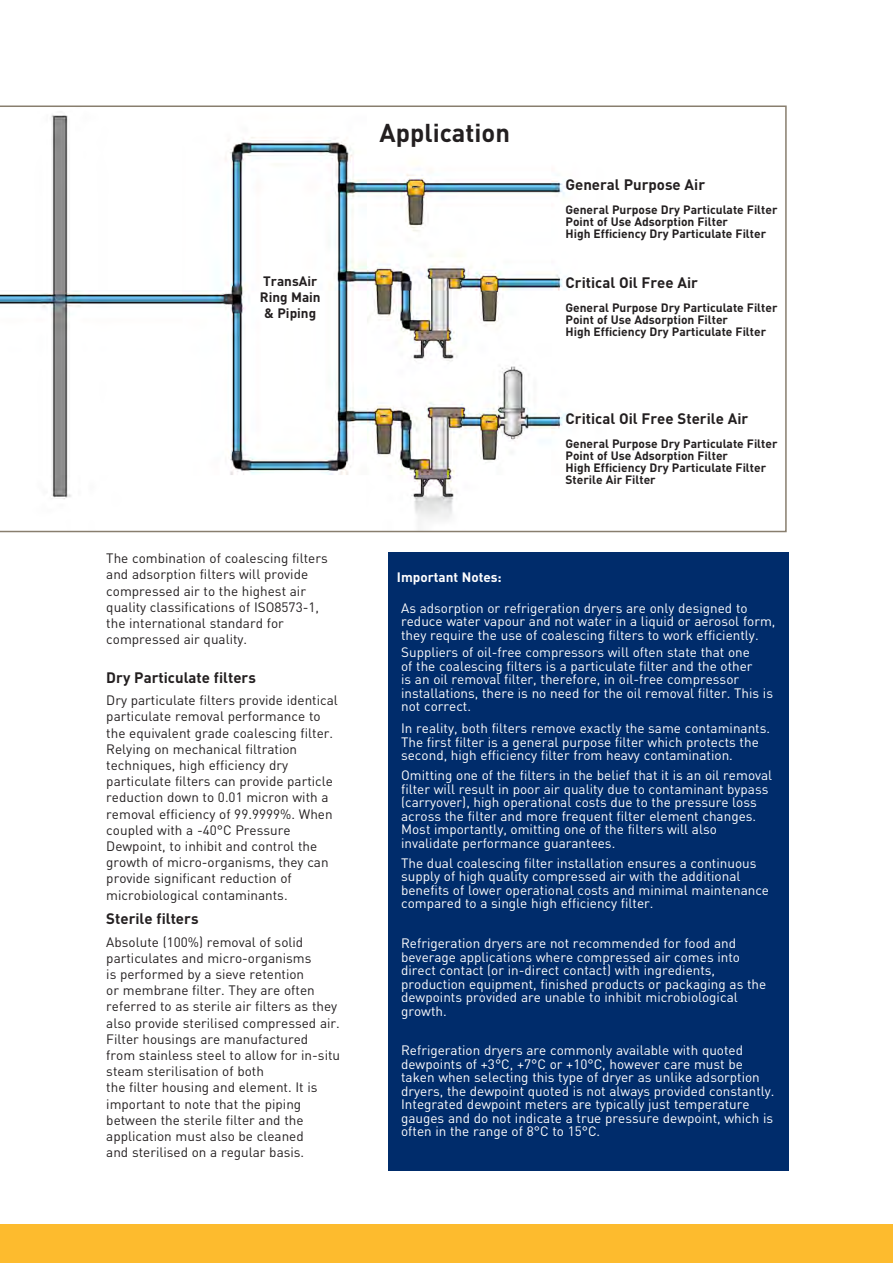
<style>
.page{position:relative;width:893px;height:1263px;background:#fff}
.page>*{position:absolute;margin:0;border:0;box-sizing:border-box;transform-origin:0 0}
.t1{font:700 25.5px "DINOT";color:#231f20}
.BODY_COPY{font:700 15px "DINOT";color:#231f20}
.BODY_COPY-2{font:13.5px/13.5px "DINOT";color:#fff}
.BODY_COPY-3{font:13.5px/16.2px "DINOT";color:#231f20}
.t2{font:700 13.5px/16.2px "DINOT";color:#231f20}
.BODY_COPY-4{font:700 13.5px "DINOT";color:#fff}
.t3{font:700 12px "DINOT";color:#231f20}
</style>
<div class="page">
<svg style="left:0;top:106px;width:787px;height:426px"></svg>
<div style="left:0;top:1225px;width:893px;height:38px;background:#fdbb2e"></div>
<div style="left:388px;top:553px;width:401px;height:618px;background:#002c6b"></div>
<p class="t2" style="left:260px;top:272px;width:62px">TransAir<br>Ring Main</p>
<p class="t2" style="left:264px;top:305px;width:53px">&amp; Piping</p>
<p class="BODY_COPY-3" style="left:106px;top:550px;width:223px">The combination of coalescing filters and adsorption filters will provide compressed air to the highest air quality classifications of ISO8573-1, the international standard for compressed air quality.</p>
<p class="BODY_COPY" style="left:106px;top:667px;width:151px">Dry Particulate filters</p>
<p class="BODY_COPY-3" style="left:106px;top:692px;width:233px">Dry particulate filters provide identical particulate removal performance to the equivalent grade coalescing filter.<br>Relying on mechanical filtration techniques, high efficiency dry particulate filters can provide particle reduction down to 0.01 micron with a removal efficiency of 99.9999%. When coupled with a -40°C Pressure Dewpoint, to inhibit and control the growth of micro-organisms, they can provide significant reduction of microbiological contaminants.</p>
<p class="BODY_COPY" style="left:106px;top:908px;width:94px">Sterile filters</p>
<p class="BODY_COPY-3" style="left:106px;top:933px;width:235px">Absolute (100%) removal of solid particulates and micro-organisms<br>is performed by a sieve retention<br>or membrane filter. They are often referred to as sterile air filters as they also provide sterilised compressed air.<br>Filter housings are manufactured from stainless steel to allow for in-situ steam sterilisation of both<br>the filter housing and element. It is important to note that the piping between the sterile filter and the application must also be cleaned<br>and sterilised on a regular basis.</p>
<p class="t1" style="left:380px;top:115px;width:132px">Application</p>
<p class="BODY_COPY" style="left:566px;top:174px;width:141px">General Purpose Air</p>
<p class="t3" style="left:566px;top:202px;width:213px">General Purpose Dry Particulate Filter</p>
<p class="t3" style="left:566px;top:214px;width:164px">Point of Use Adsorption Filter</p>
<p class="t3" style="left:566px;top:226px;width:202px">High Efficiency Dry Particulate Filter</p>
<p class="BODY_COPY" style="left:566px;top:272px;width:134px">Critical Oil Free Air</p>
<p class="t3" style="left:566px;top:299px;width:213px">General Purpose Dry Particulate Filter</p>
<p class="t3" style="left:566px;top:311px;width:164px">Point of Use Adsorption Filter</p>
<p class="t3" style="left:566px;top:323px;width:202px">High Efficiency Dry Particulate Filter</p>
<p class="BODY_COPY" style="left:566px;top:408px;width:184px">Critical Oil Free Sterile Air</p>
<p class="t3" style="left:566px;top:435px;width:213px">General Purpose Dry Particulate Filter</p>
<p class="t3" style="left:566px;top:447px;width:164px">Point of Use Adsorption Filter</p>
<p class="t3" style="left:566px;top:459px;width:202px">High Efficiency Dry Particulate Filter</p>
<p class="t3" style="left:566px;top:471px;width:92px">Sterile Air Filter</p>
<p class="BODY_COPY-4" style="left:397px;top:568px;width:106px">Important Notes:</p>
<p class="BODY_COPY-2" style="left:401px;top:600px;width:376px">As adsorption or refrigeration dryers are only designed to reduce water vapour and not water in a liquid or aerosol form, they require the use of coalescing filters to work efficiently.</p>
<p class="BODY_COPY-2" style="left:401px;top:645px;width:373px">Suppliers of oil-free compressors will often state that one<br>of the coalescing filters is a particulate filter and the other<br>is an oil removal filter, therefore, in oil-free compressor installations, there is no need for the oil removal filter. This is not correct.</p>
<p class="BODY_COPY-2" style="left:401px;top:721px;width:370px">In reality, both filters remove exactly the same contaminants.<br>The first filter is a general purpose filter which protects the second, high efficiency filter from heavy contamination.</p>
<p class="BODY_COPY-2" style="left:401px;top:768px;width:373px">Omitting one of the filters in the belief that it is an oil removal filter will result in poor air quality due to contaminant bypass (carryover), high operational costs due to the pressure loss across the filter and more frequent filter element changes.<br>Most importantly, omitting one of the filters will also invalidate performance guarantees.</p>
<p class="BODY_COPY-2" style="left:401px;top:855px;width:369px">The dual coalescing filter installation ensures a continuous supply of high quality compressed air with the additional benefits of lower operational costs and minimal maintenance compared to a single high efficiency filter.</p>
<p class="BODY_COPY-2" style="left:401px;top:936px;width:367px">Refrigeration dryers are not recommended for food and beverage applications where compressed air comes into direct contact (or in-direct contact) with ingredients, production equipment, finished products or packaging as the dewpoints provided are unable to inhibit microbiological growth.</p>
<p class="BODY_COPY-2" style="left:401px;top:1043px;width:375px">Refrigeration dryers are commonly available with quoted dewpoints of +3°C, +7°C or +10°C, however care must be taken when selecting this type of dryer as unlike adsorption dryers, the dewpoint quoted is not always provided constantly.<br>Integrated dewpoint meters are typically just temperature gauges and do not indicate a true pressure dewpoint, which is often in the range of 8°C to 15°C.</p>
</div>
